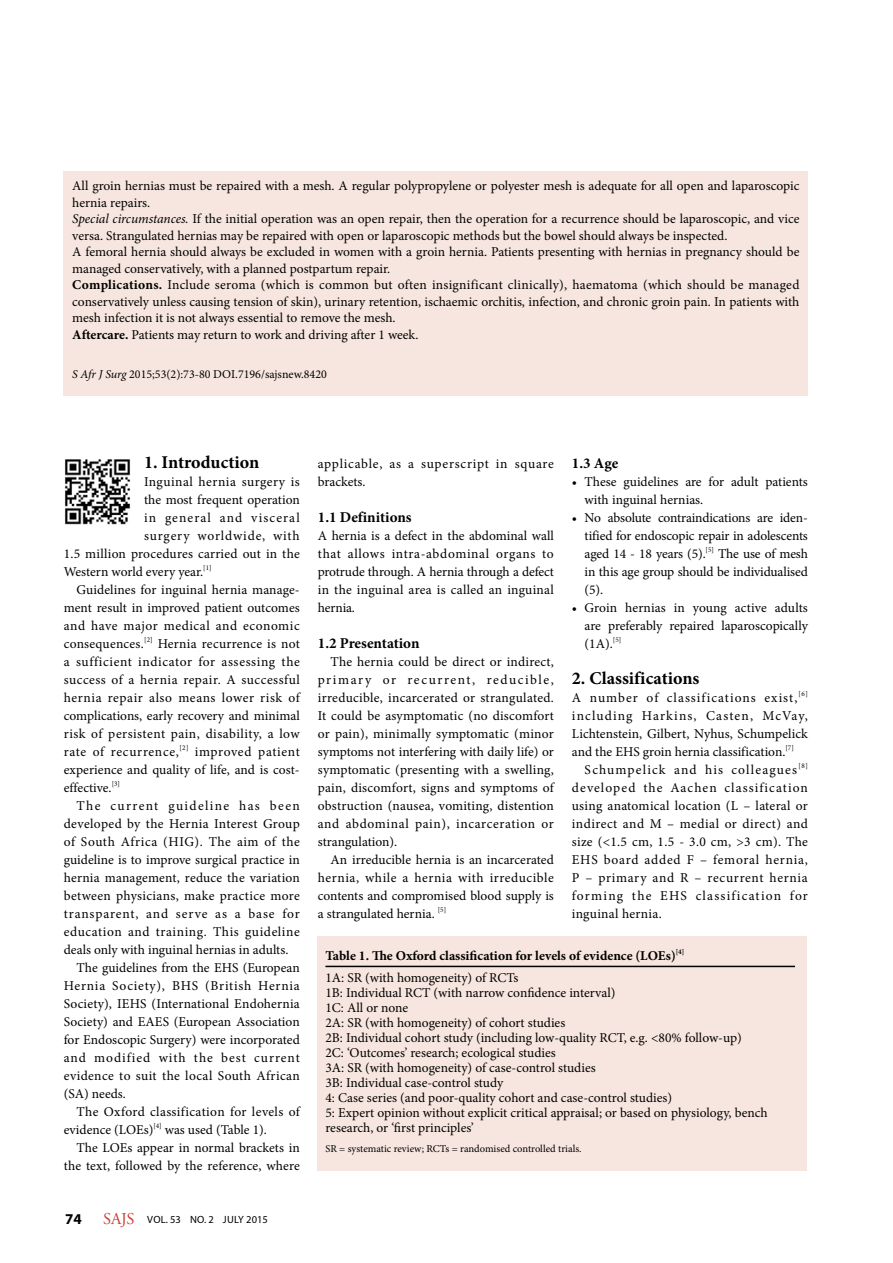
<style>
.page{position:relative;width:893px;height:1263px;background:#fff}
.page>*{position:absolute;margin:0;border:0;box-sizing:border-box;transform-origin:0 0}
.t1{font:700 18px "Minion Pro";color:#000}
.t2{font:16.5px "Adobe Garamond Pro";color:#cc3f33}
.t3{font:700 15px "Minion Pro";letter-spacing:-.005em;color:#000}
.t4{font:700 15px "Myriad Pro";color:#000}
.t5{font:13.5px/18px "Minion Pro";letter-spacing:.005em;color:#000;text-align:justify}
.t6{font:13.5px "Minion Pro";letter-spacing:.045em;color:#000}
.t7{font:13.5px "Minion Pro";letter-spacing:.025em;color:#000}
.t8{font:13.5px "Minion Pro";letter-spacing:.035em;color:#000}
.t9{font:700 13.5px/21.8px "Minion Pro";color:#000}
.t10{font:13.5px/18px "Minion Pro";letter-spacing:.05em;color:#000}
.t11{font:13.5px "Minion Pro";letter-spacing:.04em;color:#000}
.t12{font:13.5px "Minion Pro";letter-spacing:.03em;color:#000}
.t13{font:13.5px "Minion Pro";letter-spacing:.055em;color:#000}
.t14{font:13.5px "Minion Pro";letter-spacing:.06em;color:#000}
.t15{font:13.5px "Minion Pro";letter-spacing:.07em;color:#000}
.t16{font:13.5px "Minion Pro";letter-spacing:.1em;color:#000}
.t17{font:13.5px "Minion Pro";letter-spacing:.065em;color:#000}
.t18{font:13.5px "Minion Pro";letter-spacing:.08em;color:#000}
.t19{font:12px "Minion Pro";color:#000}
.t20{font:10.5px "Minion Pro";color:#000}
.t21{font:10.5px "Myriad Pro";letter-spacing:.01em;color:#000}
.s1{font-style:italic}
.s2{font-weight:700}
.s3{font-weight:400}
</style>
<div class="page">
<div style="left:64px;top:172px;width:744px;height:224px;background:#f7e6df"></div>
<img style="left:65px;top:459px;width:65px;height:66px">
<div style="left:317px;top:936px;width:489px;height:234px;background:#f7e6df"></div>
<hr style="left:325px;top:966px;width:470px;height:1px;background:#000">
<p class="t5" style="left:72px;top:178px;width:729px;line-height:16.5px;text-align:left">All groin hernias must be repaired with a mesh. A regular polypropylene or polyester mesh is adequate for all open and laparoscopic hernia repairs.<br><span class="s1">Special circumstances.</span> If the initial operation was an open repair, then the operation for a recurrence should be laparoscopic, and vice versa. Strangulated hernias may be repaired with open or laparoscopic methods but the bowel should always be inspected.<br>A femoral hernia should always be excluded in women with a groin hernia. Patients presenting with hernias in pregnancy should be managed conservatively, with a planned postpartum repair.<br><span class="s2">Complications.</span> Include seroma (which is common but often insignificant clinically), haematoma (which should be managed conservatively unless causing tension of skin), urinary retention, ischaemic orchitis, infection, and chronic groin pain. In patients with mesh infection it is not always essential to remove the mesh.<br><span class="s2">Aftercare.</span> Patients may return to work and driving after 1 week.</p>
<p class="t19" style="left:72px;top:366px;width:256px"><span class="s1">S Afr J Surg</span> 2015;53(2):73-80 DOI.7196/sajsnew.8420</p>
<h1 class="t1" style="left:144px;top:450px;width:117px">1. Introduction</h1>
<p class="t8" style="left:144px;top:473px;width:157px">Inguinal hernia surgery is</p>
<p class="t5" style="left:144px;top:491px;width:157px">the most frequent operation</p>
<p class="t18" style="left:144px;top:509px;width:157px">in general and visceral</p>
<p class="t17" style="left:144px;top:527px;width:157px">surgery worldwide, with</p>
<p class="t5" style="left:64px;top:545px;width:238px">1.5 million procedures carried out in the</p>
<p class="t5" style="left:64px;top:563px;width:149px">Western world every year.<sup>[1]</sup></p>
<p class="t5" style="left:77px;top:581px;width:223px">Guidelines for inguinal hernia manage-</p>
<p class="t5" style="left:64px;top:599px;width:238px">ment result in improved patient outcomes</p>
<p class="t11" style="left:64px;top:617px;width:238px">and have major medical and economic</p>
<p class="t5" style="left:64px;top:635px;width:238px">consequences.<sup>[2]</sup> Hernia recurrence is not</p>
<p class="t6" style="left:64px;top:653px;width:238px">a sufficient indicator for assessing the</p>
<p class="t8" style="left:64px;top:671px;width:238px">success of a hernia repair. A successful</p>
<p class="t6" style="left:64px;top:689px;width:237px">hernia repair also means lower risk of</p>
<p class="t5" style="left:64px;top:707px;width:237px">complications, early recovery and minimal</p>
<p class="t8" style="left:64px;top:725px;width:237px">risk of persistent pain, disability, a low</p>
<p class="t10" style="left:64px;top:743px;width:238px">rate of recurrence,<sup>[2]</sup> improved patient</p>
<p class="t5" style="left:64px;top:761px;width:237px">experience and quality of life, and is cost-</p>
<p class="t5" style="left:64px;top:779px;width:58px">effective.<sup>[3]</sup></p>
<p class="t16" style="left:77px;top:797px;width:225px">The current guideline has been</p>
<p class="t7" style="left:64px;top:815px;width:237px">developed by the Hernia Interest Group</p>
<p class="t11" style="left:64px;top:833px;width:238px">of South Africa (HIG). The aim of the</p>
<p class="t5" style="left:64px;top:851px;width:238px">guideline is to improve surgical practice in</p>
<p class="t5" style="left:64px;top:869px;width:238px">hernia management, reduce the variation</p>
<p class="t7" style="left:64px;top:887px;width:238px">between physicians, make practice more</p>
<p class="t14" style="left:64px;top:905px;width:238px">transparent, and serve as a base for</p>
<p class="t6" style="left:64px;top:923px;width:238px">education and training. This guideline</p>
<p class="t5" style="left:64px;top:941px;width:226px">deals only with inguinal hernias in adults.</p>
<p class="t5" style="left:77px;top:959px;width:225px">The guidelines from the EHS (European</p>
<p class="t13" style="left:64px;top:977px;width:238px">Hernia Society), BHS (British Hernia</p>
<p class="t5" style="left:64px;top:995px;width:238px">Society), IEHS (International Endohernia</p>
<p class="t5" style="left:64px;top:1013px;width:238px">Society) and EAES (European Association</p>
<p class="t5" style="left:64px;top:1031px;width:238px">for Endoscopic Surgery) were incorporated</p>
<p class="t15" style="left:64px;top:1049px;width:238px">and modified with the best current</p>
<p class="t12" style="left:64px;top:1067px;width:238px">evidence to suit the local South African</p>
<p class="t5" style="left:64px;top:1085px;width:64px">(SA) needs.</p>
<p class="t7" style="left:77px;top:1103px;width:225px">The Oxford classification for levels of</p>
<p class="t5" style="left:64px;top:1121px;width:205px">evidence (LOEs)<sup>[4]</sup> was used (Table 1).</p>
<p class="t5" style="left:77px;top:1139px;width:225px">The LOEs appear in normal brackets in</p>
<p class="t5" style="left:64px;top:1157px;width:238px">the text, followed by the reference, where</p>
<p class="t4" style="left:65px;top:1209px;width:18px">74</p>
<p class="t2" style="left:103px;top:1209px;width:33px">SAJS</p>
<p class="t21" style="left:147px;top:1213px;width:122px">VOL. 53 NO. 2 JULY 2015</p>
<p class="t10" style="left:318px;top:455px;width:238px">applicable, as a superscript in square brackets.</p>
<p class="t3" style="left:318px;top:507px;width:95px">1.1 Definitions</p>
<p class="t5" style="left:318px;top:527px;width:238px">A hernia is a defect in the abdominal wall that allows intra-abdominal organs to protrude through. A hernia through a defect in the inguinal area is called an inguinal hernia.</p>
<p class="t3" style="left:318px;top:633px;width:103px">1.2 Presentation</p>
<p class="t5" style="left:318px;top:653px;width:238px;text-indent:13px">The hernia could be direct or indirect, primary or recurrent, reducible, irreducible, incarcerated or strangulated.<br>It could be asymptomatic (no discomfort or pain), minimally symptomatic (minor symptoms not interfering with daily life) or symptomatic (presenting with a swelling, pain, discomfort, signs and symptoms of obstruction (nausea, vomiting, distention and abdominal pain), incarceration or strangulation).</p>
<p class="t5" style="left:318px;top:851px;width:238px;text-indent:13px">An irreducible hernia is an incarcerated hernia, while a hernia with irreducible contents and compromised blood supply is a strangulated hernia. <sup>[5]</sup></p>
<p class="t3" style="left:572px;top:453px;width:48px">1.3 Age</p>
<p class="t5" style="left:585px;top:473px;width:225px;text-indent:-13px">• These guidelines are for adult patients with inguinal hernias.</p>
<p class="t5" style="left:585px;top:509px;width:225px;text-indent:-13px">• No absolute contraindications are iden&shy;tified for endoscopic repair in adolescents aged 14 - 18 years (5).<sup>[5]</sup> The use of mesh in this age group should be individualised (5).</p>
<p class="t5" style="left:585px;top:599px;width:225px;text-indent:-13px">• Groin hernias in young active adults are preferably repaired laparoscopically (1A).<sup>[5]</sup></p>
<h1 class="t1" style="left:572px;top:666px;width:129px">2. Classifications</h1>
<p class="t5" style="left:572px;top:689px;width:238px">A number of classifications exist,<sup>[6] </sup>including Harkins, Casten, McVay, Lichtenstein, Gilbert, Nyhus, Schumpelick and the EHS groin hernia classification.<sup>[7]</sup></p>
<p class="t5" style="left:572px;top:761px;width:238px;text-indent:13px">Schumpelick and his colleagues<sup>[8] </sup>developed the Aachen classification using anatomical location (L – lateral or indirect and M – medial or direct) and size (&lt;1.5 cm, 1.5 - 3.0 cm, &gt;3 cm). The EHS board added F – femoral hernia, P – primary and R – recurrent hernia forming the EHS classification for inguinal hernia.</p>
<p class="t9" style="left:325px;top:945px;width:360px">Table 1. The Oxford classification for levels of evidence (LOEs)<sup>[4]<br></sup><span class="s3">1A: SR (with homogeneity) of RCTs</span></p>
<p class="t5" style="left:325px;top:985px;width:444px;line-height:15px;text-align:left">1B: Individual RCT (with narrow confidence interval)<br>1C: All or none<br>2A: SR (with homogeneity) of cohort studies<br>2B: Individual cohort study (including low-quality RCT, e.g. &lt;80% follow-up)<br>2C: ‘Outcomes’ research; ecological studies<br>3A: SR (with homogeneity) of case-control studies<br>3B: Individual case-control study<br>4: Case series (and poor-quality cohort and case-control studies)<br>5: Expert opinion without explicit critical appraisal; or based on physiology, bench research, or ‘first principles’</p>
<p class="t20" style="left:325px;top:1141px;width:258px">SR = systematic review; RCTs = randomised controlled trials.</p>
</div>
